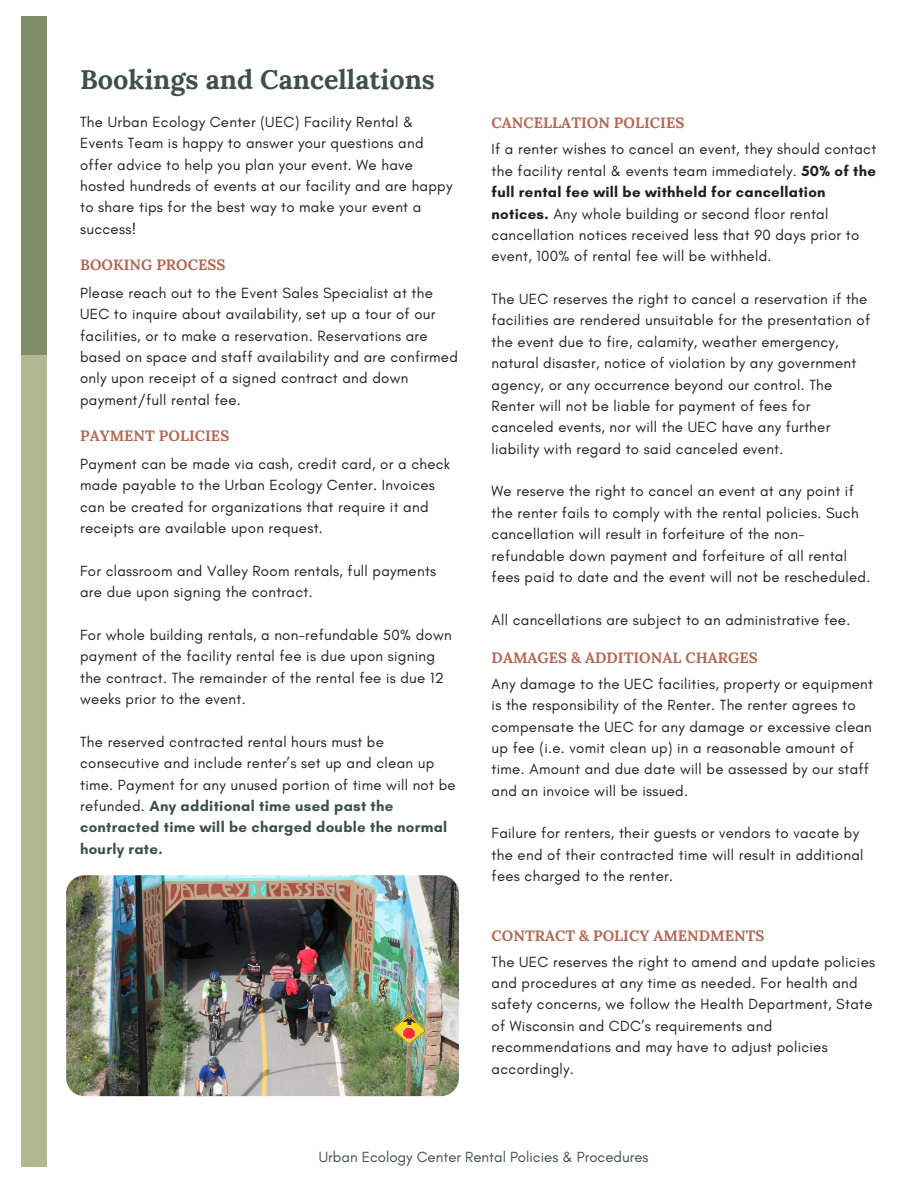
<style>
.page{position:relative;width:918px;height:1188px;background:#fff}
.page>*{position:absolute;margin:0;border:0;box-sizing:border-box;transform-origin:0 0}
.t1{font:700 27px "Lora";color:#3e5145}
.t2{font:15px/21.3px "Glacial Indifference";letter-spacing:.02em;color:#241d19}
.t3{font:700 15px "Lora";color:#b16a56}
.t4{font:15px "Glacial Indifference";color:#3e5145}
.s1{font-weight:700}
.s2{font-weight:700;color:#3e5145}
</style>
<div class="page">
<div style="left:21px;top:16px;width:26px;height:339px;background:#818c6b"></div>
<div style="left:21px;top:355px;width:26px;height:811px;background:#b0b990"></div>
<img style="left:66px;top:875px;width:393px;height:221px;border-radius:18px">
<p class="t1" style="left:80px;top:62px;width:356px">Bookings and Cancellations</p>
<p class="t2" style="left:80px;top:111px;width:335px">The Urban Ecology Center (UEC) Facility Rental &amp;</p>
<p class="t3" style="left:492px;top:113px;width:194px">CANCELLATION POLICIES</p>
<p class="t2" style="left:80px;top:132px;width:374px">Events Team is happy to answer your questions and offer advice to help you plan your event. We have hosted hundreds of events at our facility and are happy to share tips for the best way to make your event a success!</p>
<p class="t2" style="left:492px;top:139px;width:386px">If a renter wishes to cancel an event, they should contact the facility rental &amp; events team immediately. <span class="s1">50% of the full rental fee will be withheld for cancellation notices.</span> Any whole building or second floor rental cancellation notices received less that 90 days prior to event, 100% of rental fee will be withheld.</p>
<p class="t2" style="left:492px;top:288px;width:380px">The UEC reserves the right to cancel a reservation if the facilities are rendered unsuitable for the presentation of the event due to fire, calamity, weather emergency, natural disaster, notice of violation by any government agency, or any occurrence beyond our control. The Renter will not be liable for payment of fees for canceled events, nor will the UEC have any further liability with regard to said canceled event.</p>
<p class="t2" style="left:492px;top:481px;width:380px">We reserve the right to cancel an event at any point if the renter fails to comply with the rental policies. Such cancellation will result in forfeiture of the non&shy;refundable down payment and forfeiture of all rental fees paid to date and the event will not be rescheduled.</p>
<p class="t2" style="left:492px;top:609px;width:360px">All cancellations are subject to an administrative fee.</p>
<p class="t3" style="left:80px;top:255px;width:147px">BOOKING PROCESS</p>
<p class="t2" style="left:80px;top:282px;width:379px">Please reach out to the Event Sales Specialist at the UEC to inquire about availability, set up a tour of our facilities, or to make a reservation. Reservations are based on space and staff availability and are confirmed only upon receipt of a signed contract and down payment/full rental fee.</p>
<p class="t3" style="left:80px;top:426px;width:151px">PAYMENT POLICIES</p>
<p class="t2" style="left:80px;top:453px;width:372px">Payment can be made via cash, credit card, or a check made payable to the Urban Ecology Center. Invoices can be created for organizations that require it and receipts are available upon request.</p>
<p class="t2" style="left:80px;top:560px;width:358px">For classroom and Valley Room rentals, full payments are due upon signing the contract.</p>
<p class="t2" style="left:80px;top:624px;width:373px">For whole building rentals, a non-refundable 50% down payment of the facility rental fee is due upon signing the contract. The remainder of the rental fee is due 12 weeks prior to the event.</p>
<p class="t2" style="left:80px;top:731px;width:377px">The reserved contracted rental hours must be consecutive and include renter’s set up and clean up time. Payment for any unused portion of time will not be refunded. <span class="s2">Any additional time used past the contracted time will be charged double the normal hourly rate.</span></p>
<p class="t3" style="left:492px;top:648px;width:268px">DAMAGES &amp; ADDITIONAL CHARGES</p>
<p class="t2" style="left:492px;top:673px;width:383px">Any damage to the UEC facilities, property or equipment is the responsibility of the Renter. The renter agrees to compensate the UEC for any damage or excessive clean up fee (i.e. vomit clean up) in a reasonable amount of time. Amount and due date will be assessed by our staff and an invoice will be issued.</p>
<p class="t2" style="left:492px;top:823px;width:373px">Failure for renters, their guests or vendors to vacate by the end of their contracted time will result in additional fees charged to the renter.</p>
<p class="t3" style="left:492px;top:926px;width:274px">CONTRACT &amp; POLICY AMENDMENTS</p>
<p class="t2" style="left:492px;top:951px;width:385px">The UEC reserves the right to amend and update policies and procedures at any time as needed. For health and safety concerns, we follow the Health Department, State of Wisconsin and CDC’s requirements and recommendations and may have to adjust policies accordingly.</p>
<p class="t4" style="left:319px;top:1148px;width:331px">Urban Ecology Center Rental Policies &amp; Procedures</p>
</div>
